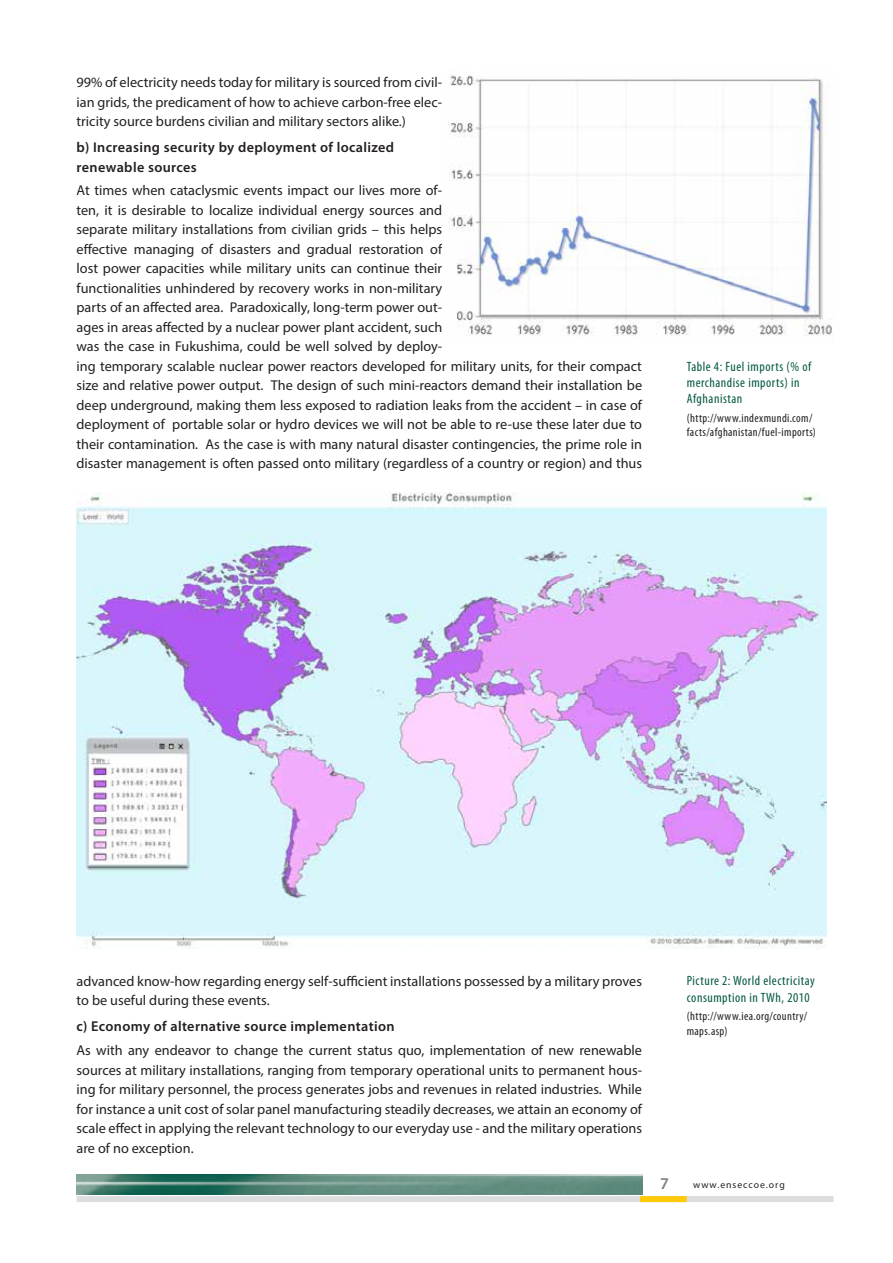
<style>
.page{position:relative;width:893px;height:1263px;background:#fff}
.page>*{position:absolute;margin:0;border:0;box-sizing:border-box;transform-origin:0 0}
.t1{font:600 16.5px "Myriad Pro";color:#808285}
.t2{font:14.25px/19.5px "Myriad Pro";color:#231f20;text-align:justify}
.t3{font:600 14.25px/19.5px "Myriad Pro";letter-spacing:.025em;color:#231f20}
.t4{font:condensed 13.5px/16.2px "Myriad Pro";letter-spacing:.04em;color:#035843}
.t5{font:condensed 12px/14.4px "Myriad Pro";letter-spacing:.03em;color:#231f20}
.t6{font:9.75px "Myriad Pro";letter-spacing:.1em;color:#231f20}
</style>
<div class="page">
<img style="left:77px;top:1174px;width:565px;height:21px">
<div style="left:77px;top:1196px;width:756px;height:6px;background:#dcdddf"></div>
<div style="left:640px;top:1196px;width:47px;height:6px;background:#feca0a"></div>
<img style="left:448px;top:75px;width:385px;height:261px">
<img style="left:77px;top:492px;width:749px;height:456px">
<p class="t2" style="left:77px;top:72px;width:367px">99% of electricity needs today for military is sourced from civil&shy;ian grids, the predicament of how to achieve carbon-free elec&shy;tricity source burdens civilian and military sectors alike.)</p>
<p class="t3" style="left:77px;top:138px;width:319px">b) Increasing security by deployment of localized renewable sources</p>
<p class="t2" style="left:77px;top:181px;width:567px;text-align:left">At times when cataclysmic events impact our lives more of-<br>ten, it is desirable to localize individual energy sources and<br>separate military installations from civilian grids – this helps<br>effective managing of disasters and gradual restoration of<br>lost power capacities while military units can continue their<br>functionalities unhindered by recovery works in non-military<br>parts of an affected area. Paradoxically, long-term power out-<br>ages in areas affected by a nuclear power plant accident, such<br>was the case in Fukushima, could be well solved by deploy-<br>ing temporary scalable nuclear power reactors developed for military units, for their compact size and relative power output. The design of such mini-reactors demand their installation be deep underground, making them less exposed to radiation leaks from the accident – in case of deployment of portable solar or hydro devices we will not be able to re-use these later due to their contamination. As the case is with many natural disaster contingencies, the prime role in disaster management is often passed onto military (regardless of a country or region) and thus</p>
<p class="t4" style="left:687px;top:358px;width:126px">Table 4: Fuel imports (% of merchandise imports) in<br>Afghanistan</p>
<p class="t5" style="left:687px;top:411px;width:131px">(http://www.indexmundi.com/ facts/afghanistan/fuel-imports)</p>
<p class="t2" style="left:77px;top:971px;width:567px">advanced know-how regarding energy self-sufficient installations possessed by a military proves to be useful during these events.</p>
<p class="t3" style="left:77px;top:1017px;width:320px">c) Economy of alternative source implementation</p>
<p class="t2" style="left:77px;top:1040px;width:567px">As with any endeavor to change the current status quo, implementation of new renewable sources at military installations, ranging from temporary operational units to permanent hous&shy;ing for military personnel, the process generates jobs and revenues in related industries. While for instance a unit cost of solar panel manufacturing steadily decreases, we attain an economy of scale effect in applying the relevant technology to our everyday use - and the military operations are of no exception.</p>
<p class="t4" style="left:687px;top:973px;width:129px">Picture 2: World electricitay consumption in TWh, 2010</p>
<p class="t5" style="left:687px;top:1009px;width:122px">(http://www.iea.org/country/ maps.asp)</p>
<p class="t1" style="left:660px;top:1174px;width:10px">7</p>
<p class="t6" style="left:693px;top:1179px;width:93px">www.enseccoe.org</p>
</div>
